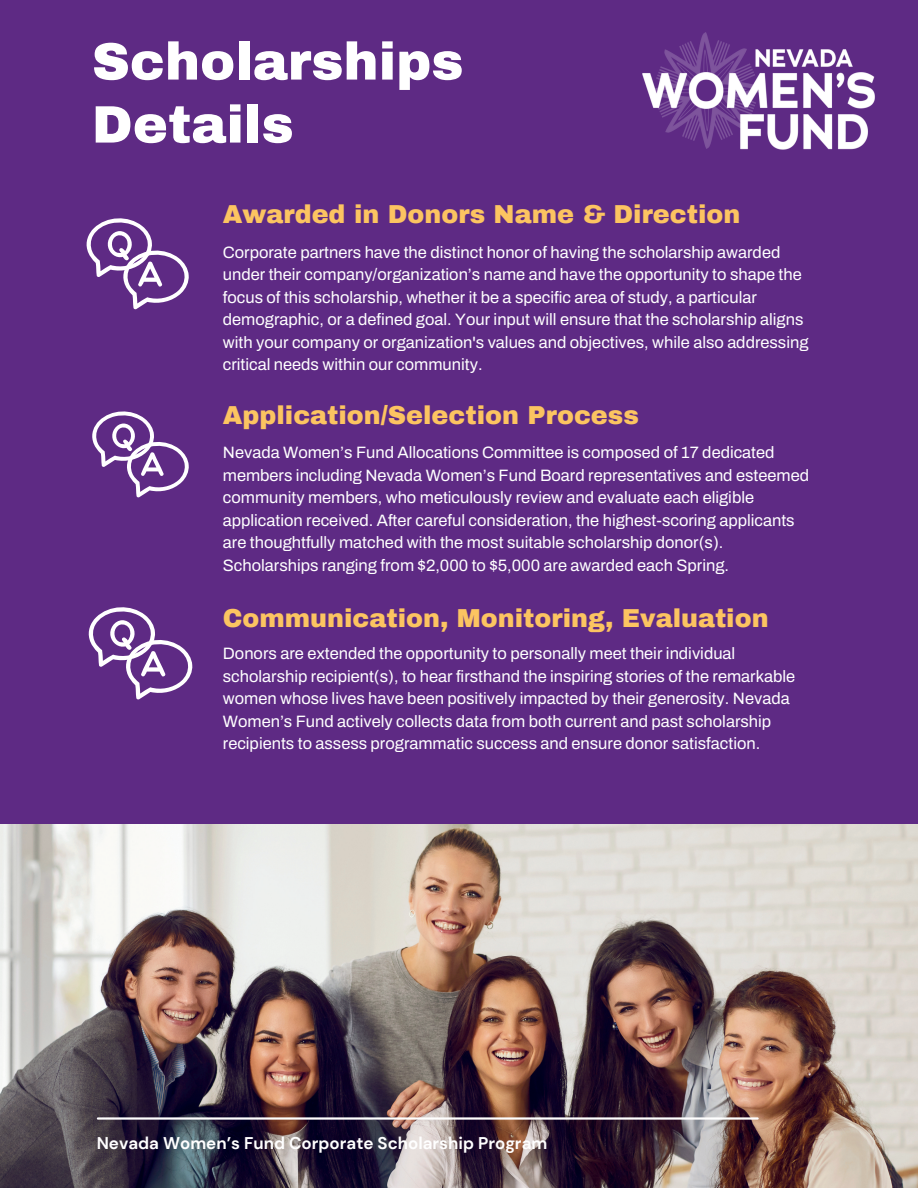
<style>
.page{position:relative;width:918px;height:1188px;background:#5e2a84}
.page>*{position:absolute;margin:0;border:0;box-sizing:border-box;transform-origin:0 0}
.t1{font:900 52.65px/63px "Archivo";color:#fff}
.t2{font:900 25.35px "Archivo";color:#fcc461}
.t3{font:700 16.95px "DM Sans";color:#fff}
.t4{font:16.5px/22.5px "Archivo";color:#fff}
</style>
<div class="page">
<svg style="left:86px;top:218px;width:103px;height:92px"></svg>
<svg style="left:92px;top:411px;width:97px;height:86px"></svg>
<svg style="left:88px;top:607px;width:105px;height:93px"></svg>
<img style="left:0;top:824px;width:918px;height:364px">
<hr style="left:98px;top:1117px;width:660px;height:3px;background:#fff">
<img style="left:642px;top:32px;width:233px;height:117px">
<h1 class="t1" style="left:92px;top:30px;width:373px">Scholarships<br>Details</h1>
<h2 class="t2" style="left:223px;top:199px;width:519px">Awarded in Donors Name &amp; Direction</h2>
<p class="t4" style="left:223px;top:241px;width:587px">Corporate partners have the distinct honor of having the scholarship awarded under their company/organization’s name and have the opportunity to shape the focus of this scholarship, whether it be a specific area of study, a particular demographic, or a defined goal. Your input will ensure that the scholarship aligns with your company or organization's values and objectives, while also addressing critical needs within our community.</p>
<h2 class="t2" style="left:223px;top:400px;width:418px">Application/Selection Process</h2>
<p class="t4" style="left:223px;top:441px;width:588px">Nevada Women’s Fund Allocations Committee is composed of 17 dedicated members including Nevada Women’s Fund Board representatives and esteemed community members, who meticulously review and evaluate each eligible application received. After careful consideration, the highest-scoring applicants are thoughtfully matched with the most suitable scholarship donor(s).<br>Scholarships ranging from $2,000 to $5,000 are awarded each Spring.</p>
<h2 class="t2" style="left:223px;top:603px;width:547px">Communication, Monitoring, Evaluation</h2>
<p class="t4" style="left:223px;top:642px;width:574px">Donors are extended the opportunity to personally meet their individual scholarship recipient(s), to hear firsthand the inspiring stories of the remarkable women whose lives have been positively impacted by their generosity. Nevada Women’s Fund actively collects data from both current and past scholarship recipients to assess programmatic success and ensure donor satisfaction.</p>
<p class="t3" style="left:97px;top:1133px;width:452px">Nevada Women’s Fund Corporate Scholarship Program</p>
</div>
